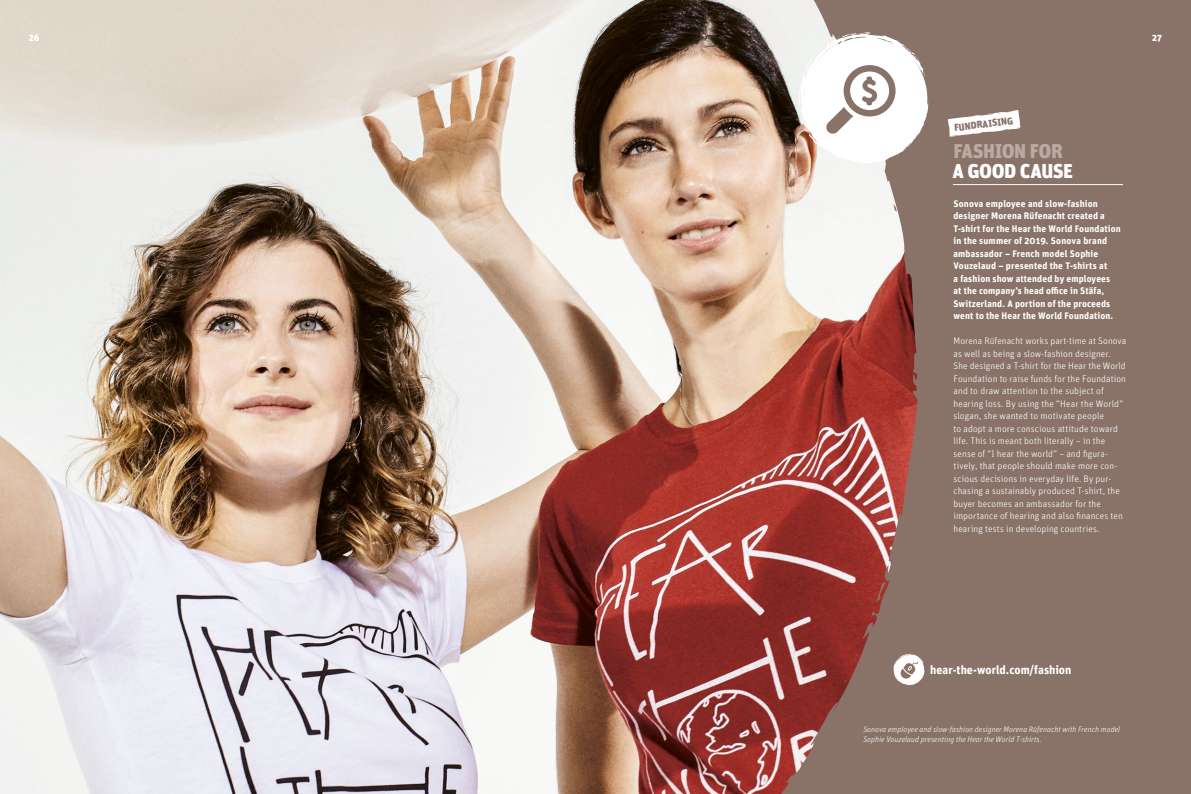
<style>
.page{position:relative;width:1191px;height:794px;background:#897369}
.page>*{position:absolute;margin:0;border:0;box-sizing:border-box;transform-origin:0 0}
.t1{font:900 20px "Unit OT";letter-spacing:-.025em;color:#baaaa2}
.t2{font:900 20px "Unit OT";letter-spacing:-.025em;color:#fff}
.t3{font:700 12px "Unit OT";color:#fff}
.t4{font:900 10px "Unit OT";color:#897369}
.t5{font:300 9.5px/12.5px "Unit OT";letter-spacing:.01em;color:#fff}
.t6{font:700 9.5px/12.5px "Unit OT";letter-spacing:.015em;color:#fff}
.t7{font:900 9.5px "Unit OT";color:#fff}
.t8{font:italic 300 8px/10px "Unit OT";letter-spacing:.01em;color:#fff}
</style>
<div class="page">
<img style="left:0;top:0;width:917px;height:794px">
<svg style="left:798px;top:32px;width:130px;height:132px"></svg>
<hr style="left:953px;top:184px;width:170px;height:1px;background:#fff">
<svg style="left:947px;top:110px;width:73px;height:27px"></svg>
<svg style="left:893px;top:654px;width:31px;height:31px"></svg>
<p class="t7" style="left:29px;top:32px;width:12px">26</p>
<p class="t7" style="left:1152px;top:32px;width:11px">27</p>
<p class="t4" style="left:953px;top:121px;width:60px;rotate:-7deg">FUNDRAISING</p>
<h1 class="t1" style="left:953px;top:138px;width:111px">FASHION FOR</h1>
<h1 class="t2" style="left:952px;top:158px;width:122px">A GOOD CAUSE</h1>
<p class="t6" style="left:953px;top:197px;width:169px">Sonova employee and slow-fashion designer Morena Rüfenacht created a T-shirt for the Hear the World Foundation in the summer of 2019. Sonova brand ambassador – French model Sophie Vouzelaud – presented the T-shirts at<br>a fashion show attended by employees<br>at the company’s head office in Stäfa, Switzerland. A portion of the proceeds went to the Hear the World Foundation.</p>
<p class="t5" style="left:953px;top:335px;width:174px">Morena Rüfenacht works part-time at Sonova as well as being a slow-fashion designer.<br>She designed a T-shirt for the Hear the World Foundation to raise funds for the Foundation and to draw attention to the subject of hearing loss. By using the “Hear the World” slogan, she wanted to motivate people<br>to adopt a more conscious attitude toward life. This is meant both literally – in the sense of “I hear the world” – and figura&shy;tively, that people should make more con&shy;scious decisions in everyday life. By pur&shy;chasing a sustainably produced T-shirt, the buyer becomes an ambassador for the importance of hearing and also finances ten hearing tests in developing countries.</p>
<p class="t3" style="left:930px;top:662px;width:143px">hear-the-world.com/fashion</p>
<p class="t8" style="left:863px;top:724px;width:258px">Sonova employee and slow-fashion designer Morena Rüfenacht with French model<br>Sophie Vouzelaud presenting the Hear the World T-shirts.</p>
</div>
